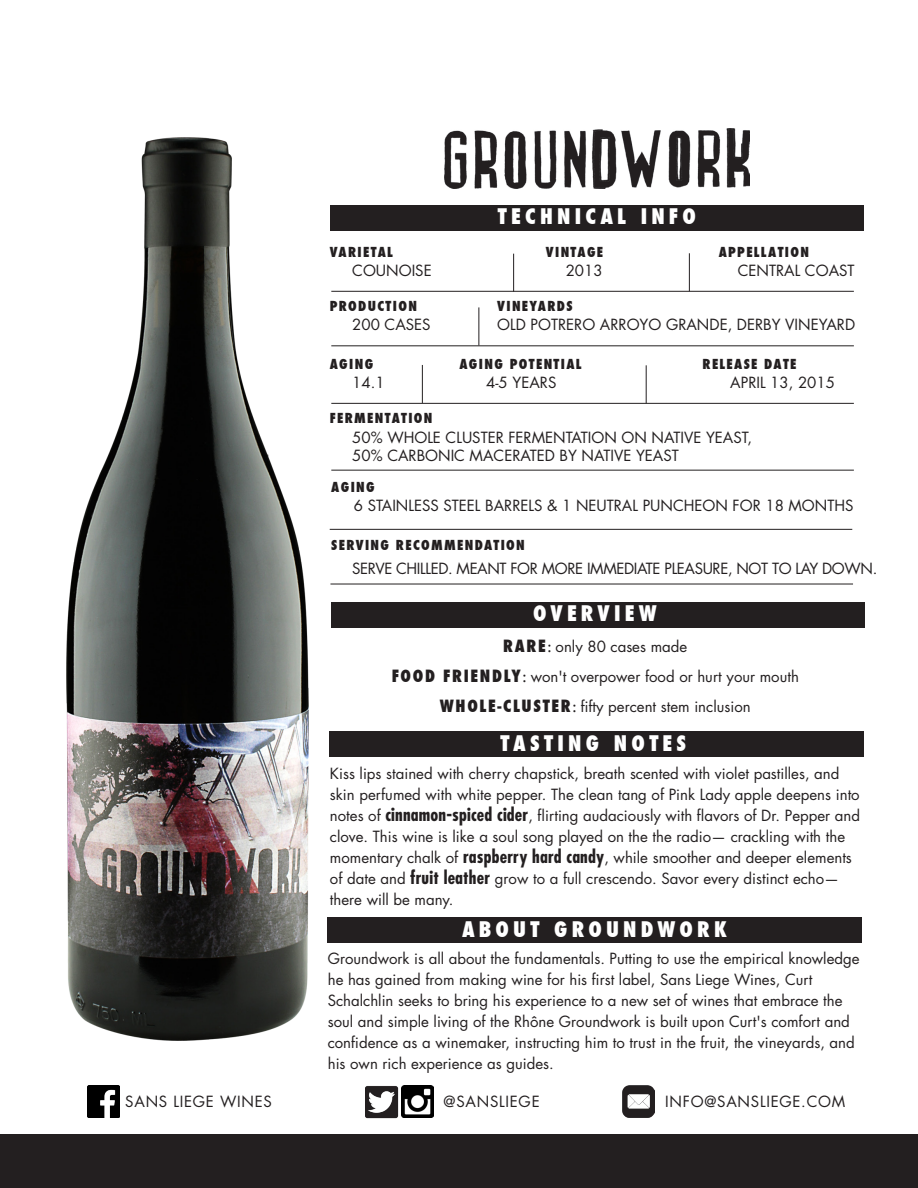
<style>
.page{position:relative;width:918px;height:1188px;background:#fff}
.page>*{position:absolute;margin:0;border:0;box-sizing:border-box;transform-origin:0 0}
.body{font:800 condensed 21px "Futura";letter-spacing:.2em;color:#fff}
.body-2{font:15px/21px "Futura Std";color:#231f20}
.body-3{font:15px "Futura Std";letter-spacing:-.025em;color:#231f20}
.body-4{font:15px "Futura Std";letter-spacing:.05em;color:#231f20}
.t1{font:800 condensed 13.5px "Futura";letter-spacing:.1em;color:#231f20}
.s1{font-family:"Futura";font-weight:800;font-stretch:condensed;font-size:16.5px}
.s2{font-family:"Minion Pro";font-size:18px}
.s3{font-weight:700;font-stretch:condensed;font-size:18px}
</style>
<div class="page">
<div style="left:330px;top:205px;width:534px;height:25px;background:#231f20"></div>
<div style="left:331px;top:602px;width:534px;height:25px;background:#231f20"></div>
<div style="left:330px;top:731px;width:534px;height:26px;background:#231f20"></div>
<div style="left:328px;top:917px;width:534px;height:25px;background:#231f20"></div>
<img style="left:444px;top:129px;width:305px;height:60px">
<hr style="left:331px;top:291px;width:523px;height:1px;background:#231f20">
<hr style="left:331px;top:345px;width:523px;height:1px;background:#231f20">
<hr style="left:331px;top:403px;width:523px;height:1px;background:#231f20">
<hr style="left:330px;top:584px;width:523px;height:1px;background:#231f20">
<hr style="left:331px;top:470px;width:523px;height:1px;background:#231f20">
<hr style="left:330px;top:529px;width:522px;height:1px;background:#231f20">
<hr style="left:513px;top:254px;width:1px;height:38px;background:#231f20">
<hr style="left:422px;top:365px;width:1px;height:38px;background:#231f20">
<hr style="left:689px;top:253px;width:1px;height:38px;background:#231f20">
<hr style="left:478px;top:307px;width:1px;height:38px;background:#231f20">
<hr style="left:646px;top:365px;width:1px;height:38px;background:#231f20">
<img style="left:67px;top:137px;width:241px;height:903px">
<div style="left:0;top:1134px;width:918px;height:54px;background:#231f20"></div>
<img style="left:87px;top:1085px;width:33px;height:32px">
<img style="left:365px;top:1086px;width:33px;height:33px">
<img style="left:401px;top:1086px;width:32px;height:32px">
<img style="left:623px;top:1086px;width:32px;height:32px">
<p class="body" style="left:498px;top:202px;width:200px">TECHNICAL INFO</p>
<p class="t1" style="left:330px;top:242px;width:65px">VARIETAL</p>
<p class="t1" style="left:546px;top:242px;width:59px">VINTAGE</p>
<p class="t1" style="left:719px;top:242px;width:92px">APPELLATION</p>
<p class="body-2" style="left:352px;top:260px;width:81px">COUNOISE</p>
<p class="body-2" style="left:566px;top:260px;width:38px">2013</p>
<p class="body-2" style="left:738px;top:260px;width:118px">CENTRAL COAST</p>
<p class="t1" style="left:330px;top:297px;width:89px">PRODUCTION</p>
<p class="t1" style="left:497px;top:297px;width:77px">VINEYARDS</p>
<p class="body-2" style="left:352px;top:314px;width:80px">200 CASES</p>
<p class="body-2" style="left:497px;top:314px;width:359px">OLD POTRERO ARROYO GRANDE, DERBY VINEYARD</p>
<p class="t1" style="left:330px;top:354px;width:45px">AGING</p>
<p class="t1" style="left:459px;top:354px;width:123px">AGING POTENTIAL</p>
<p class="t1" style="left:703px;top:354px;width:96px">RELEASE DATE</p>
<p class="body-2" style="left:352px;top:372px;width:34px">14.1</p>
<p class="body-2" style="left:486px;top:372px;width:72px">4-5 YEARS</p>
<p class="body-2" style="left:730px;top:372px;width:106px">APRIL 13, 2015</p>
<p class="t1" style="left:330px;top:409px;width:104px">FERMENTATION</p>
<p class="body-2" style="left:352px;top:428px;width:401px;line-height:18px">50% WHOLE CLUSTER FERMENTATION ON NATIVE YEAST,<br>50% CARBONIC MACERATED BY NATIVE YEAST</p>
<p class="body-2" style="left:354px;top:495px;width:501px">6 STAINLESS STEEL BARRELS &amp; 1 NEUTRAL PUNCHEON FOR 18 MONTHS</p>
<p class="t1" style="left:331px;top:478px;width:45px">AGING</p>
<p class="t1" style="left:331px;top:536px;width:195px">SERVING RECOMMENDATION</p>
<p class="body-3" style="left:352px;top:559px;width:526px">SERVE CHILLED. MEANT FOR MORE IMMEDIATE PLEASURE, NOT TO LAY DOWN.</p>
<p class="body" style="left:533px;top:599px;width:125px">OVERVIEW</p>
<p class="body-2" style="left:503px;top:636px;width:186px"><span class="s1">RARE</span><span class="s2">:</span> only 80 cases made</p>
<p class="body-2" style="left:392px;top:666px;width:409px"><span class="s1">FOOD FRIENDLY</span><span class="s2">:</span> won't overpower food or hurt your mouth</p>
<p class="body-2" style="left:440px;top:696px;width:312px"><span class="s1">WHOLE-CLUSTER</span><span class="s2">:</span> fifty percent stem inclusion</p>
<p class="body" style="left:500px;top:729px;width:187px">TASTING NOTES</p>
<p class="body-2" style="left:330px;top:763px;width:532px">Kiss lips stained with cherry chapstick, breath scented with violet pastilles, and skin perfumed with white pepper. The clean tang of Pink Lady apple deepens into notes of <span class="s3">cinnamon-spiced cider</span>, flirting audaciously with flavors of Dr. Pepper and clove. This wine is like a soul song played on the the radio— crackling with the momentary chalk of <span class="s3">raspberry hard candy</span>, while smoother and deeper elements of date and <span class="s3">fruit leather</span> grow to a full crescendo. Savor every distinct echo— there will be many.</p>
<p class="body" style="left:462px;top:915px;width:266px">ABOUT GROUNDWORK</p>
<p class="body-2" style="left:328px;top:948px;width:533px">Groundwork is all about the fundamentals. Putting to use the empirical knowledge he has gained from making wine for his first label, Sans Liege Wines, Curt Schalchlin seeks to bring his experience to a new set of wines that embrace the soul and simple living of the Rhône Groundwork is built upon Curt's comfort and confidence as a winemaker, instructing him to trust in the fruit, the vineyards, and his own rich experience as guides.</p>
<p class="body-4" style="left:125px;top:1092px;width:148px">SANS LIEGE WINES</p>
<p class="body-4" style="left:444px;top:1092px;width:98px">@SANSLIEGE</p>
<p class="body-4" style="left:665px;top:1092px;width:181px">INFO@SANSLIEGE.COM</p>
</div>
